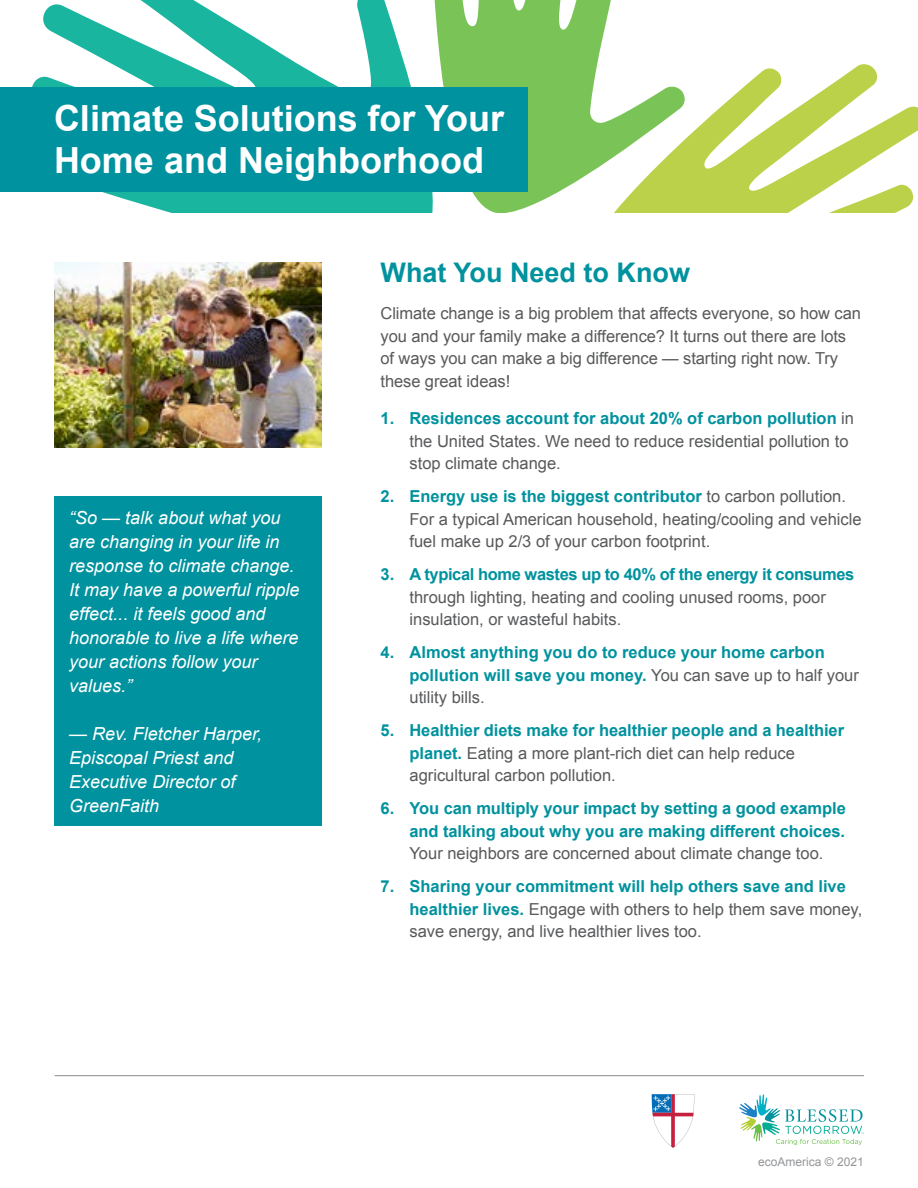
<style>
.page{position:relative;width:918px;height:1188px;background:#fff}
.page>*{position:absolute;margin:0;border:0;box-sizing:border-box;transform-origin:0 0}
.t1{font:700 36px/42px "Arial";color:#fff}
.t2{font:700 27px "Arial";color:#00929e}
.t3{font:italic 18px/24px "Arial";color:#fff}
.t4{font:16.5px/22.5px "Arial";color:#58595b}
.t5{font:700 16.5px/22.5px "Arial";letter-spacing:-.005em;color:#00929e}
.t6{font:700 16.5px "Arial";letter-spacing:-.025em;color:#00929e}
.t7{font:12px "Arial";color:#939598}
.s1{font-weight:700;color:#00929e}
.s2{font-weight:400;color:#58595b}
</style>
<div class="page">
<hr style="left:55px;top:1075px;width:809px;height:1px;background:#58595b">
<img style="left:54px;top:262px;width:268px;height:185px">
<div style="left:54px;top:497px;width:268px;height:329px;background:#00929e"></div>
<svg style="left:687px;top:64px;width:231px;height:148px"></svg>
<svg style="left:443px;top:0;width:244px;height:212px;fill:#7ac457"></svg>
<svg style="left:30px;top:0;width:413px;height:212px"></svg>
<div style="left:0;top:88px;width:527px;height:104px;background:#00929e"></div>
<svg style="left:739px;top:1095px;width:125px;height:50px"></svg>
<svg style="left:652px;top:1094px;width:42px;height:54px"></svg>
<h1 class="t1" style="left:54px;top:98px;width:452px">Climate Solutions for Your<br>Home and Neighborhood</h1>
<h2 class="t2" style="left:381px;top:254px;width:311px">What You Need to Know</h2>
<p class="t3" style="left:69px;top:506px;width:232px">“So — talk about what you are changing in your life in response to climate change.<br>It may have a powerful ripple effect... it feels good and honorable to live a life where your actions follow your values.”</p>
<p class="t3" style="left:69px;top:722px;width:194px">— Rev. Fletcher Harper,<br>Episcopal Priest and<br>Executive Director of<br>GreenFaith</p>
<p class="t4" style="left:381px;top:302px;width:482px">Climate change is a big problem that affects everyone, so how can you and your family make a difference? It turns out there are lots of ways you can make a big difference — starting right now. Try these great ideas!</p>
<p class="t5" style="left:381px;top:408px;width:15px">1.</p>
<p class="t5" style="left:381px;top:486px;width:15px">2.</p>
<p class="t5" style="left:381px;top:564px;width:15px">3.</p>
<p class="t5" style="left:381px;top:642px;width:15px">4.</p>
<p class="t5" style="left:381px;top:720px;width:15px">5.</p>
<p class="t5" style="left:381px;top:798px;width:15px">6.</p>
<p class="t5" style="left:381px;top:876px;width:15px">7.</p>
<p class="t4" style="left:410px;top:407px;width:446px"><span class="s1">Residences account for about 20% of carbon pollution</span> in the United States. We need to reduce residential pollution to stop climate change.</p>
<p class="t4" style="left:410px;top:485px;width:454px"><span class="s1">Energy use is the biggest contributor</span> to carbon pollution.<br>For a typical American household, heating/cooling and vehicle fuel make up 2/3 of your carbon footprint.</p>
<p class="t6" style="left:410px;top:564px;width:446px">A typical home wastes up to 40% of the energy it consumes</p>
<p class="t4" style="left:410px;top:586px;width:418px">through lighting, heating and cooling unused rooms, poor insulation, or wasteful habits.</p>
<p class="t5" style="left:410px;top:642px;width:451px">Almost anything you do to reduce your home carbon pollution will save you money. <span class="s2">You can save up to half your utility bills.</span></p>
<p class="t4" style="left:410px;top:719px;width:436px"><span class="s1">Healthier diets make for healthier people and a healthier planet.</span> Eating a more plant-rich diet can help reduce agricultural carbon pollution.</p>
<p class="t5" style="left:410px;top:798px;width:438px">You can multiply your impact by setting a good example and talking about why you are making different choices.</p>
<p class="t4" style="left:410px;top:842px;width:415px">Your neighbors are concerned about climate change too.</p>
<p class="t4" style="left:410px;top:875px;width:454px"><span class="s1">Sharing your commitment will help others save and live healthier lives.</span> Engage with others to help them save money, save energy, and live healthier lives too.</p>
<p class="t7" style="left:758px;top:1154px;width:107px">ecoAmerica © 2021</p>
</div>
